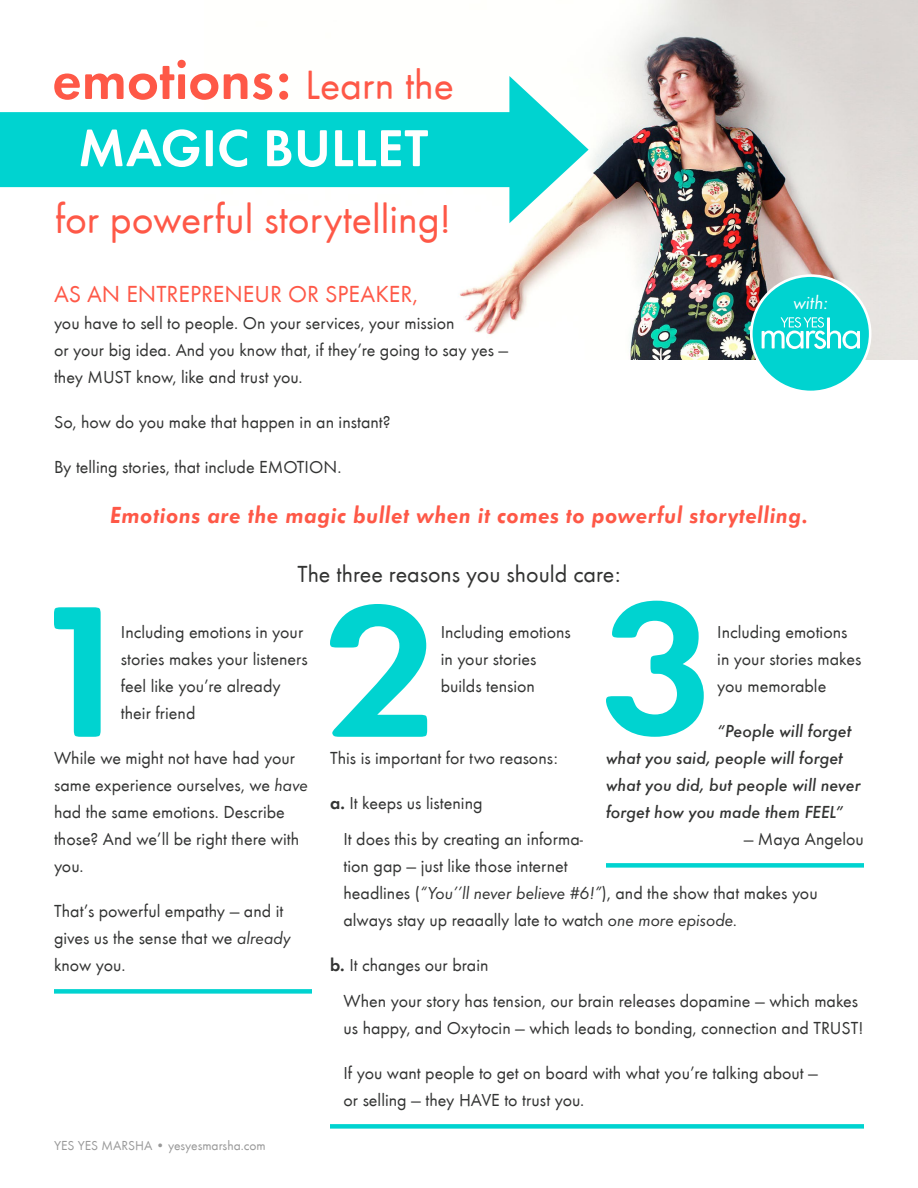
<style>
.page{position:relative;width:918px;height:1188px;background:#fff}
.page>*{position:absolute;margin:0;border:0;box-sizing:border-box;transform-origin:0 0}
.t1{font:600 57px "Futura Round";color:#fe5847}
.t2{font:600 54px "Futura Round";color:#fff}
.t3{font:42px "Futura Round";color:#fe5847}
.t4{font:italic 600 24px "Futura Round";letter-spacing:.02em;color:#fe5847}
.t5{font:24px "Futura Round";color:#333433}
.t6{font:24px "Futura Round";color:#fe5847}
.t7{font:italic 19.5px "Futura Round";color:#fff}
.t8{font:18px/27px "Futura Round";color:#333433}
.t9{font:italic 500 18px/27px "Futura Round";color:#333433}
.t10{font:13.5px "Futura Round";color:#999}
.s1{font-weight:400;font-size:42px}
.s2{font-style:italic}
.s3{font-weight:600}
</style>
<div class="page">
<img style="left:205px;top:0;width:713px;height:360px">
<div style="left:0;top:112px;width:529px;height:75px;background:#00d3d0"></div>
<svg style="left:509px;top:76px;width:80px;height:147px"></svg>
<div style="left:751px;top:276px;width:119px;height:116px;background:#00d3d0;border-radius:50%"></div>
<div style="left:750px;top:274px;width:122px;height:119px;border:3px solid #fff;border-radius:50%"></div>
<svg style="left:762px;top:317px;width:98px;height:32px"></svg>
<div style="left:330px;top:1124px;width:534px;height:5px;background:#00d3d0"></div>
<div style="left:54px;top:989px;width:258px;height:5px;background:#00d3d0"></div>
<div style="left:606px;top:863px;width:258px;height:5px;background:#00d3d0"></div>
<svg style="left:54px;top:607px;width:47px;height:130px"></svg>
<svg style="left:330px;top:604px;width:97px;height:133px"></svg>
<svg style="left:606px;top:601px;width:98px;height:136px"></svg>
<p class="t1" style="left:52px;top:37px;width:403px">emotions: <span class="s1">Learn the</span></p>
<p class="t2" style="left:78px;top:108px;width:352px">MAGIC BULLET</p>
<p class="t3" style="left:55px;top:189px;width:398px">for powerful storytelling!</p>
<p class="t6" style="left:54px;top:277px;width:365px">AS AN ENTREPRENEUR OR SPEAKER,</p>
<p class="t8" style="left:54px;top:309px;width:456px">you have to sell to people. On your services, your mission<br>or your big idea. And you know that, if they’re going to say yes — they MUST know, like and trust you.</p>
<p class="t8" style="left:54px;top:408px;width:338px">So, how do you make that happen in an instant?</p>
<p class="t8" style="left:54px;top:453px;width:289px">By telling stories, that include EMOTION.</p>
<p class="t4" style="left:110px;top:497px;width:700px">Emotions are the magic bullet when it comes to powerful storytelling.</p>
<p class="t7" style="left:793px;top:288px;width:36px">with:</p>
<p class="t5" style="left:297px;top:556px;width:325px">The three reasons you should care:</p>
<p class="t8" style="left:121px;top:617px;width:188px">Including emotions in your stories makes your listeners feel like you’re already their friend</p>
<p class="t8" style="left:54px;top:743px;width:255px">While we might not have had your same experience ourselves, we <span class="s2">have </span>had the same emotions. Describe those? And we’ll be right there with you.</p>
<p class="t8" style="left:54px;top:896px;width:238px">That’s powerful empathy — and it gives us the sense that we <span class="s2">already </span>know you.</p>
<p class="t10" style="left:54px;top:1136px;width:213px">YES YES MARSHA • yesyesmarsha.com</p>
<p class="t8" style="left:441px;top:617px;width:132px">Including emotions in your stories builds tension</p>
<p class="t8" style="left:717px;top:617px;width:146px">Including emotions in your stories makes you memorable</p>
<p class="t9" style="left:606px;top:717px;width:256px;text-indent:111px">“People will forget what you said, people will forget what you did, but people will never forget how you made them FEEL”</p>
<p class="t8" style="left:744px;top:824px;width:122px">— Maya Angelou</p>
<p class="t8" style="left:330px;top:743px;width:229px">This is important for two reasons:</p>
<p class="t8" style="left:330px;top:788px;width:154px"><span class="s3">a.</span> It keeps us listening</p>
<p class="t8" style="left:344px;top:824px;width:476px">It does this by creating an informa-<br>tion gap — just like those internet<br>headlines (<span class="s2">“You’’ll never believe #6!”</span>), and the show that makes you always stay up reaaally late to watch <span class="s2">one more episode.</span></p>
<p class="t8" style="left:330px;top:950px;width:160px"><span class="s3">b.</span> It changes our brain</p>
<p class="t8" style="left:344px;top:986px;width:521px">When your story has tension, our brain releases dopamine — which makes us happy, and Oxytocin — which leads to bonding, connection and TRUST!</p>
<p class="t8" style="left:344px;top:1058px;width:476px">If you want people to get on board with what you’re talking about — or selling — they HAVE to trust you.</p>
</div>
